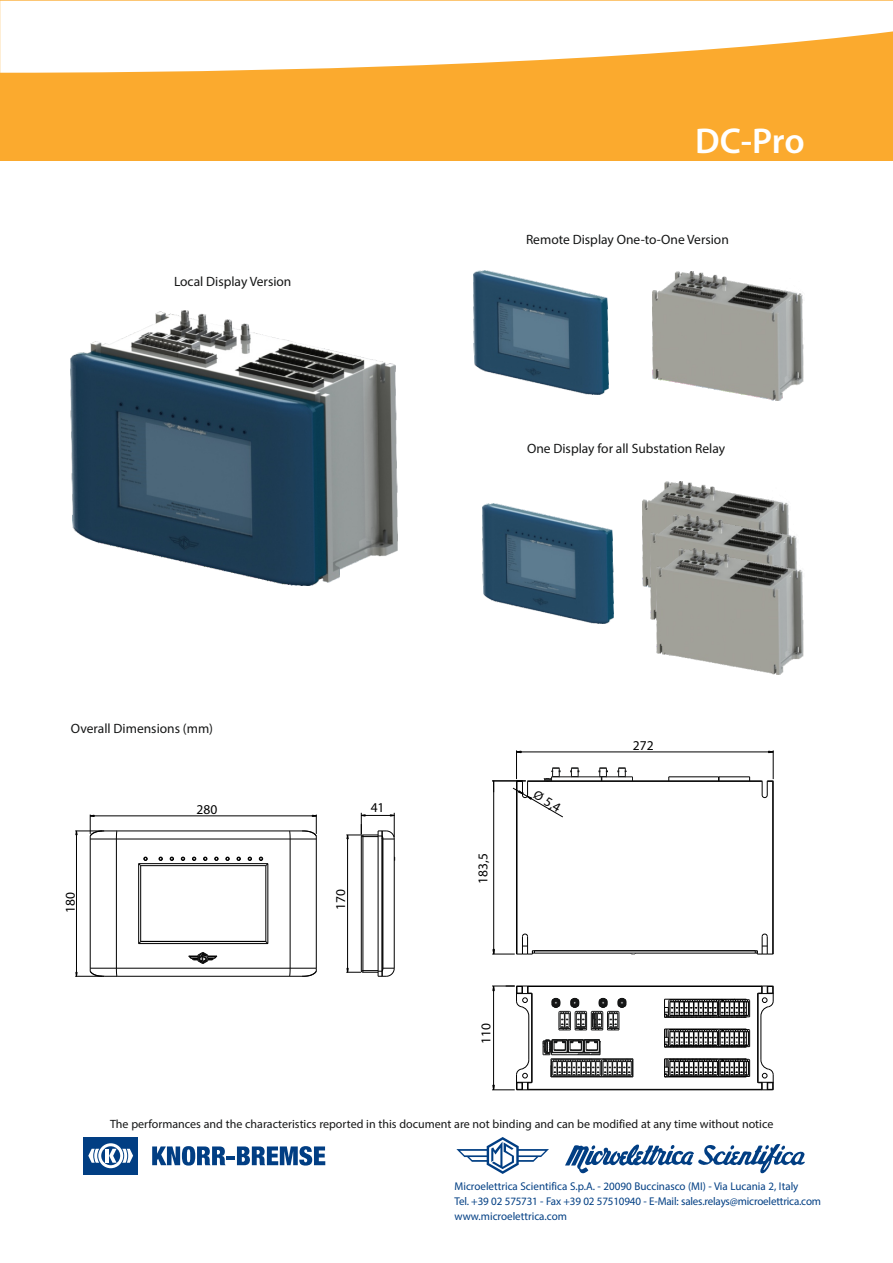
<style>
.page{position:relative;width:893px;height:1263px;background:#fff}
.page>*{position:absolute;margin:0;border:0;box-sizing:border-box;transform-origin:0 0}
.t1{font:600 36px "Myriad Pro";color:#fff}
.t2{font:13.5px "Myriad Pro";color:#151616}
.t3{font:13.5px "Myriad Pro";color:#000}
.t4{font:12px "Myriad Pro";color:#151616}
.t5{font:11.25px/15px "Myriad Pro";color:#013e83}
.s1{font-family:"Arial";font-size:11.85px}
</style>
<div class="page">
<hr style="left:534px;top:953px;width:221px;height:1px;background:#000">
<hr style="left:719px;top:776px;width:31px;height:1px;background:#000">
<hr style="left:669px;top:776px;width:50px;height:1px;background:#000">
<hr style="left:551px;top:776px;width:50px;height:1px;background:#151616">
<hr style="left:602px;top:776px;width:30px;height:1px;background:#151616">
<hr style="left:517px;top:781px;width:1px;height:173px;background:#000">
<hr style="left:516px;top:781px;width:1px;height:173px;background:#000">
<hr style="left:528px;top:781px;width:234px;height:1px;background:#000">
<hr style="left:772px;top:781px;width:1px;height:173px;background:#000">
<hr style="left:532px;top:950px;width:225px;height:1px;background:#000">
<hr style="left:528px;top:780px;width:234px;height:1px;background:#000">
<hr style="left:773px;top:781px;width:1px;height:173px;background:#000">
<svg style="left:755px;top:933px;width:19px;height:22px"></svg>
<svg style="left:570px;top:767px;width:9px;height:10px"></svg>
<svg style="left:617px;top:767px;width:16px;height:14px"></svg>
<svg style="left:598px;top:767px;width:10px;height:14px"></svg>
<hr style="left:528px;top:986px;width:234px;height:1px;background:#000">
<svg style="left:664px;top:1058px;width:86px;height:20px;background:#666"></svg>
<svg style="left:664px;top:1028px;width:86px;height:20px;background:#6a6a6a"></svg>
<svg style="left:664px;top:998px;width:86px;height:20px;background:#696969"></svg>
<hr style="left:757px;top:994px;width:1px;height:88px;background:#000">
<hr style="left:532px;top:994px;width:1px;height:88px;background:#000">
<hr style="left:531px;top:994px;width:1px;height:88px;background:#000">
<hr style="left:758px;top:994px;width:1px;height:88px;background:#000">
<hr style="left:528px;top:1089px;width:234px;height:1px;background:#000">
<hr style="left:528px;top:1016px;width:1px;height:44px;background:#000">
<hr style="left:761px;top:1016px;width:1px;height:44px;background:#000">
<svg style="left:757px;top:1059px;width:17px;height:32px"></svg>
<svg style="left:757px;top:985px;width:17px;height:31px"></svg>
<svg style="left:542px;top:1039px;width:92px;height:38px"></svg>
<svg style="left:551px;top:998px;width:76px;height:32px"></svg>
<svg style="left:492px;top:933px;width:43px;height:22px"></svg>
<hr style="left:493px;top:781px;width:1px;height:173px;background:#000">
<svg style="left:761px;top:750px;width:13px;height:48px"></svg>
<hr style="left:516px;top:752px;width:257px;height:1px;background:#000">
<hr style="left:492px;top:781px;width:34px;height:1px;background:#000">
<svg style="left:513px;top:750px;width:50px;height:67px"></svg>
<svg style="left:492px;top:1059px;width:41px;height:32px"></svg>
<hr style="left:493px;top:986px;width:1px;height:104px;background:#000">
<svg style="left:492px;top:985px;width:41px;height:31px"></svg>
<svg style="left:159px;top:857px;width:4px;height:4px"></svg>
<svg style="left:170px;top:857px;width:4px;height:4px"></svg>
<svg style="left:181px;top:857px;width:4px;height:4px"></svg>
<svg style="left:192px;top:857px;width:4px;height:4px"></svg>
<svg style="left:203px;top:857px;width:4px;height:4px"></svg>
<svg style="left:214px;top:857px;width:4px;height:4px"></svg>
<svg style="left:226px;top:857px;width:4px;height:4px"></svg>
<svg style="left:237px;top:857px;width:4px;height:4px"></svg>
<svg style="left:248px;top:857px;width:4px;height:4px"></svg>
<hr style="left:90px;top:839px;width:1px;height:129px;background:#000">
<hr style="left:116px;top:839px;width:1px;height:129px;background:#000">
<hr style="left:116px;top:839px;width:174px;height:1px;background:#000">
<hr style="left:117px;top:831px;width:172px;height:1px;background:#000">
<hr style="left:139px;top:863px;width:129px;height:1px;background:#000">
<hr style="left:138px;top:864px;width:1px;height:79px;background:#000">
<hr style="left:139px;top:943px;width:129px;height:1px;background:#000">
<hr style="left:268px;top:864px;width:1px;height:79px;background:#000">
<hr style="left:290px;top:839px;width:1px;height:129px;background:#000">
<hr style="left:116px;top:968px;width:174px;height:1px;background:#000">
<hr style="left:117px;top:976px;width:172px;height:1px;background:#000">
<hr style="left:140px;top:866px;width:1px;height:75px;background:#000">
<svg style="left:138px;top:940px;width:4px;height:4px"></svg>
<svg style="left:138px;top:857px;width:10px;height:10px"></svg>
<hr style="left:141px;top:865px;width:125px;height:1px;background:#000">
<svg style="left:259px;top:857px;width:10px;height:9px"></svg>
<svg style="left:265px;top:940px;width:4px;height:4px"></svg>
<svg style="left:188px;top:952px;width:30px;height:12px"></svg>
<hr style="left:265px;top:866px;width:1px;height:75px;background:#000">
<hr style="left:316px;top:839px;width:1px;height:129px;background:#000">
<svg style="left:289px;top:967px;width:28px;height:10px"></svg>
<hr style="left:141px;top:941px;width:125px;height:1px;background:#000">
<hr style="left:383px;top:839px;width:1px;height:129px;background:#000">
<hr style="left:394px;top:839px;width:1px;height:129px;background:#000">
<hr style="left:382px;top:836px;width:1px;height:135px;background:#000">
<hr style="left:378px;top:836px;width:1px;height:135px;background:#000">
<hr style="left:363px;top:836px;width:1px;height:134px;background:#000">
<hr style="left:361px;top:836px;width:1px;height:134px;background:#000">
<svg style="left:289px;top:814px;width:28px;height:26px"></svg>
<hr style="left:90px;top:816px;width:226px;height:1px;background:#000">
<svg style="left:75px;top:814px;width:43px;height:26px"></svg>
<svg style="left:75px;top:967px;width:43px;height:10px"></svg>
<hr style="left:76px;top:831px;width:1px;height:145px;background:#000">
<svg style="left:346px;top:813px;width:49px;height:27px"></svg>
<svg style="left:346px;top:967px;width:49px;height:10px"></svg>
<hr style="left:347px;top:835px;width:1px;height:137px;background:#000">
<svg style="left:456px;top:1137px;width:93px;height:37px"></svg>
<svg style="left:565px;top:1144px;width:240px;height:29px"></svg>
<svg style="left:152px;top:1146px;width:173px;height:19px"></svg>
<div style="left:83px;top:1137px;width:55px;height:37px;background:#013e83"></div>
<svg style="left:88px;top:1143px;width:45px;height:25px"></svg>
<div style="left:0;top:1px;width:893px;height:160px;background:#fbaa2e"></div>
<svg style="left:0;top:1px;width:893px;height:72px;fill:#fff"></svg>
<img style="left:71px;top:310px;width:327px;height:275px">
<img style="left:653px;top:272px;width:151px;height:128px">
<img style="left:474px;top:271px;width:134px;height:123px">
<img style="left:643px;top:482px;width:146px;height:125px">
<img style="left:651px;top:515px;width:146px;height:125px">
<img style="left:657px;top:549px;width:147px;height:125px">
<img style="left:483px;top:503px;width:130px;height:120px">
<h1 class="t1" style="left:695px;top:126px;width:111px">DC-Pro</h1>
<p class="t2" style="left:174px;top:276px;width:119px">Local Display Version</p>
<p class="t2" style="left:526px;top:233px;width:204px">Remote Display One-to-One Version</p>
<p class="t2" style="left:527px;top:443px;width:200px">One Display for all Substation Relay</p>
<p class="t2" style="left:71px;top:722px;width:144px">Overall Dimensions (mm)</p>
<p class="t3" style="left:65px;top:913px;width:22px;rotate:-90deg">180</p>
<p class="t3" style="left:196px;top:803px;width:22px">280</p>
<p class="t3" style="left:371px;top:802px;width:15px">41</p>
<p class="t3" style="left:335px;top:910px;width:22px;rotate:-90deg">170</p>
<p class="t3" style="left:477px;top:884px;width:32px;rotate:-90deg">183,5</p>
<p class="t3" style="left:537px;top:789px;width:31px;rotate:30deg"><span class="s1">Ø</span> 5,4</p>
<p class="t3" style="left:480px;top:1044px;width:22px;rotate:-90deg">110</p>
<p class="t3" style="left:633px;top:740px;width:22px">272</p>
<p class="t4" style="left:110px;top:1119px;width:665px">The performances and the characteristics reported in this document are not binding and can be modified at any time without notice</p>
<p class="t5" style="left:454px;top:1180px;width:368px">Microelettrica Scientifica S.p.A. - 20090 Buccinasco (MI) - Via Lucania 2, Italy<br>Tel. +39 02 575731 - Fax +39 02 57510940 - E-Mail: sales.relays@microelettrica.com www.microelettrica.com</p>
</div>
